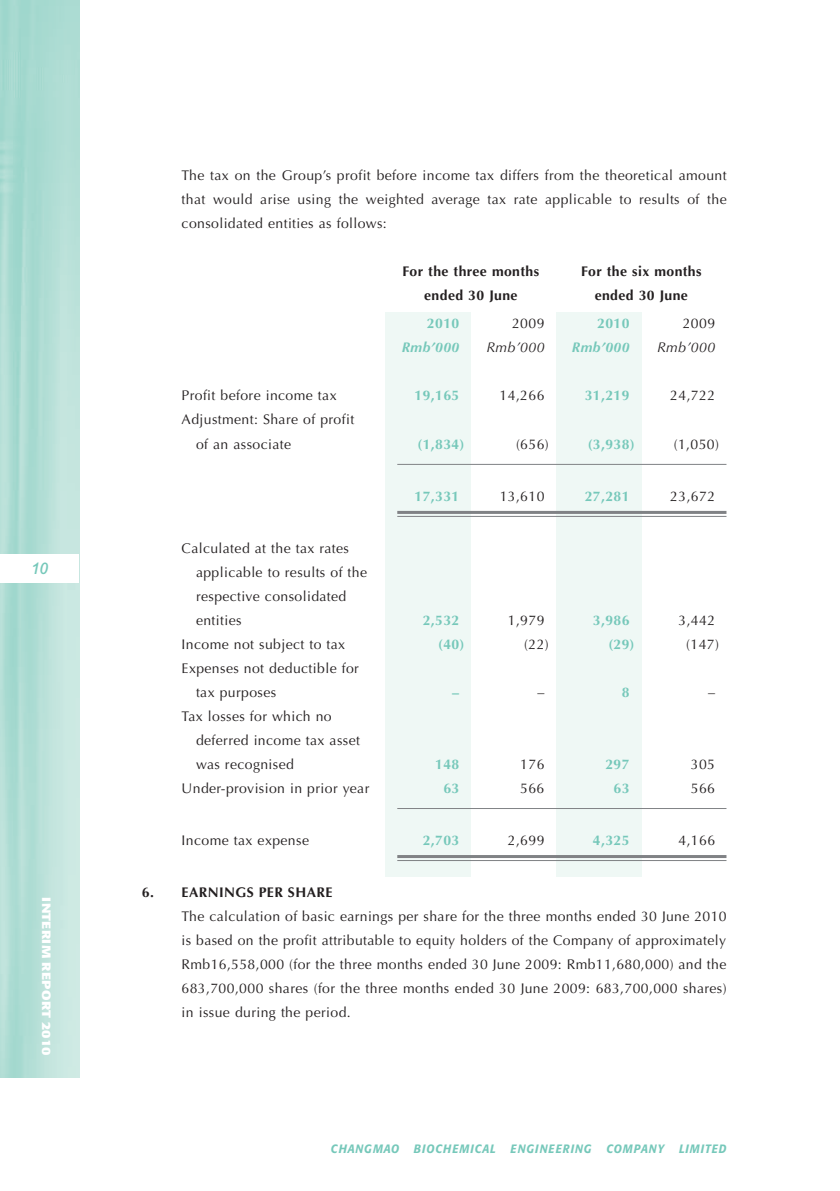
<style>
.page{position:relative;width:840px;height:1191px;background:#fff}
.page>*{position:absolute;margin:0;border:0;box-sizing:border-box;transform-origin:0 0}
.t1{font:italic 500 16px "Arial MT Std";color:#76c8ba;scale:.95 1}
.t2{font:14px/24px "Optima LT Std";letter-spacing:.03em;color:#231f20}
.t3{font:700 14px "Optima LT Std";letter-spacing:.03em;color:#76c8ba}
.t4{font:700 14px "Optima LT Std";letter-spacing:.03em;color:#231f20}
.t5{font:italic 700 14px "Optima LT Std";letter-spacing:.03em;color:#76c8ba}
.t6{font:italic 14px "Optima LT Std";letter-spacing:.03em;color:#231f20}
.t7{font:italic 500 12px "Formata";letter-spacing:.09em;color:#76c8ba;scale:.9 1}
.t8{font:700 12px "Formata";letter-spacing:.02em;color:#fff;scale:1.2 1}
</style>
<div class="page">
<img style="left:0;top:0;width:79px;height:1077px">
<div style="left:0;top:554px;width:79px;height:28px;background:#fff"></div>
<div style="left:385px;top:313px;width:85px;height:564px;background:#eff8f5"></div>
<div style="left:556px;top:313px;width:85px;height:564px;background:#eff8f5"></div>
<hr style="left:397px;top:464px;width:329px;height:1px;background:#808285">
<hr style="left:397px;top:511px;width:329px;height:3px;background:#808285">
<hr style="left:397px;top:516px;width:329px;height:1px;background:#808285">
<hr style="left:397px;top:808px;width:329px;height:1px;background:#808285">
<hr style="left:397px;top:855px;width:329px;height:3px;background:#808285">
<hr style="left:397px;top:860px;width:329px;height:1px;background:#808285">
<p class="t1" style="left:31px;top:559px;width:19px">10</p>
<p class="t8" style="left:54px;top:897px;width:133px;rotate:90deg">Interim report 2010</p>
<p class="t2" style="left:181px;top:164px;width:546px;text-align:justify">The tax on the Group’s profit before income tax differs from the theoretical amount that would arise using the weighted average tax rate applicable to results of the consolidated entities as follows:</p>
<p class="t4" style="left:402px;top:263px;width:138px">For the three months</p>
<p class="t4" style="left:581px;top:263px;width:122px">For the six months</p>
<p class="t4" style="left:424px;top:287px;width:95px">ended 30 June</p>
<p class="t4" style="left:594px;top:287px;width:95px">ended 30 June</p>
<p class="t3" style="left:427px;top:315px;width:34px">2010</p>
<p class="t2" style="left:512px;top:312px;width:34px">2009</p>
<p class="t3" style="left:597px;top:315px;width:34px">2010</p>
<p class="t2" style="left:682px;top:312px;width:34px">2009</p>
<p class="t5" style="left:401px;top:339px;width:59px">Rmb’000</p>
<p class="t6" style="left:486px;top:339px;width:59px">Rmb’000</p>
<p class="t5" style="left:571px;top:339px;width:59px">Rmb’000</p>
<p class="t6" style="left:656px;top:339px;width:59px">Rmb’000</p>
<p class="t2" style="left:181px;top:384px;width:156px">Profit before income tax</p>
<p class="t3" style="left:414px;top:387px;width:46px">19,165</p>
<p class="t2" style="left:499px;top:384px;width:46px">14,266</p>
<p class="t3" style="left:584px;top:387px;width:46px">31,219</p>
<p class="t2" style="left:670px;top:384px;width:46px">24,722</p>
<p class="t2" style="left:196px;top:408px;width:160px;text-indent:-14px">Adjustment: Share of profit of an associate</p>
<p class="t3" style="left:417px;top:435px;width:48px">(1,834)</p>
<p class="t2" style="left:515px;top:432px;width:34px">(656)</p>
<p class="t3" style="left:587px;top:435px;width:48px">(3,938)</p>
<p class="t2" style="left:673px;top:432px;width:47px">(1,050)</p>
<p class="t3" style="left:414px;top:487px;width:46px">17,331</p>
<p class="t2" style="left:499px;top:484px;width:46px">13,610</p>
<p class="t3" style="left:584px;top:487px;width:46px">27,281</p>
<p class="t2" style="left:670px;top:484px;width:46px">23,672</p>
<p class="t2" style="left:196px;top:536px;width:172px;text-indent:-14px">Calculated at the tax rates applicable to results of the respective consolidated entities</p>
<p class="t3" style="left:422px;top:611px;width:38px">2,532</p>
<p class="t2" style="left:507px;top:608px;width:38px">1,979</p>
<p class="t3" style="left:592px;top:611px;width:38px">3,986</p>
<p class="t2" style="left:678px;top:608px;width:38px">3,442</p>
<p class="t2" style="left:181px;top:632px;width:165px">Income not subject to tax</p>
<p class="t3" style="left:438px;top:635px;width:28px">(40)</p>
<p class="t2" style="left:524px;top:632px;width:26px">(22)</p>
<p class="t3" style="left:608px;top:635px;width:28px">(29)</p>
<p class="t2" style="left:686px;top:632px;width:34px">(147)</p>
<p class="t2" style="left:196px;top:656px;width:164px;text-indent:-14px">Expenses not deductible for tax purposes</p>
<p class="t3" style="left:452px;top:683px;width:8px">–</p>
<p class="t2" style="left:537px;top:680px;width:8px">–</p>
<p class="t3" style="left:621px;top:683px;width:9px">8</p>
<p class="t2" style="left:707px;top:680px;width:8px">–</p>
<p class="t2" style="left:196px;top:704px;width:165px;text-indent:-14px">Tax losses for which no deferred income tax asset was recognised</p>
<p class="t3" style="left:435px;top:755px;width:26px">148</p>
<p class="t2" style="left:520px;top:752px;width:26px">176</p>
<p class="t3" style="left:605px;top:755px;width:26px">297</p>
<p class="t2" style="left:690px;top:752px;width:26px">305</p>
<p class="t2" style="left:181px;top:776px;width:189px">Under-provision in prior year</p>
<p class="t3" style="left:443px;top:779px;width:17px">63</p>
<p class="t2" style="left:520px;top:776px;width:26px">566</p>
<p class="t3" style="left:613px;top:779px;width:17px">63</p>
<p class="t2" style="left:690px;top:776px;width:26px">566</p>
<p class="t2" style="left:181px;top:828px;width:129px">Income tax expense</p>
<p class="t3" style="left:422px;top:831px;width:38px">2,703</p>
<p class="t2" style="left:507px;top:828px;width:38px">2,699</p>
<p class="t3" style="left:592px;top:831px;width:38px">4,325</p>
<p class="t2" style="left:678px;top:828px;width:38px">4,166</p>
<p class="t4" style="left:142px;top:883px;width:192px">6. EARNINGS PER SHARE</p>
<p class="t2" style="left:181px;top:904px;width:546px;text-align:justify">The calculation of basic earnings per share for the three months ended 30 June 2010 is based on the profit attributable to equity holders of the Company of approximately Rmb16,558,000 (for the three months ended 30 June 2009: Rmb11,680,000) and the 683,700,000 shares (for the three months ended 30 June 2009: 683,700,000 shares) in issue during the period.</p>
<p class="t7" style="left:331px;top:1141px;width:440px">CHANGMAO BIOCHEMICAL ENGINEERING COMPANY LIMITED</p>
</div>
